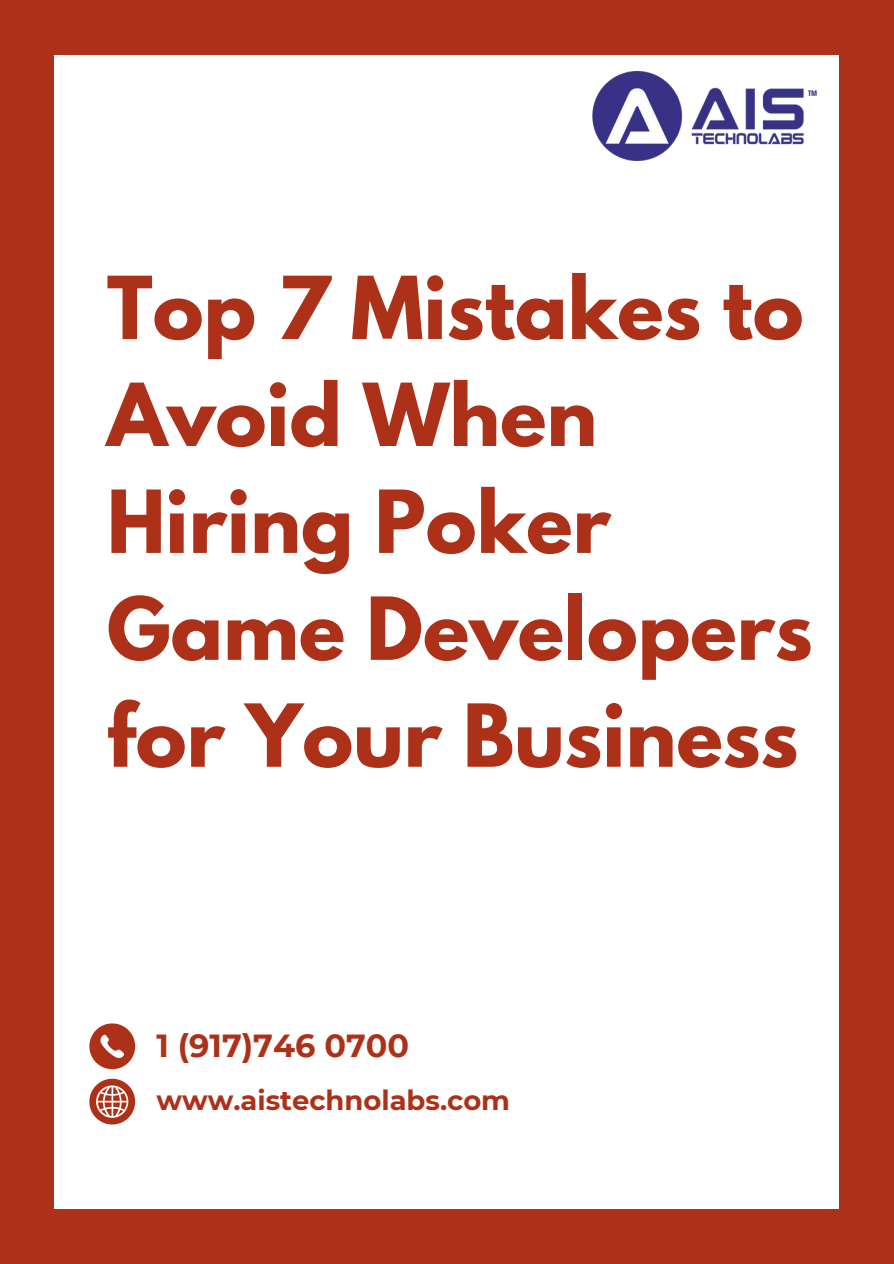
<style>
.page{position:relative;width:894px;height:1264px;background:#fff}
.page>*{position:absolute;margin:0;border:0;box-sizing:border-box;transform-origin:0 0}
.t1{font:700 76.8px/106.8px "League Spartan";color:#ad3118}
.t2{font:700 31.95px "Montserrat";color:#ad3118}
.t3{font:700 27.45px "Montserrat";color:#ad3118}
</style>
<div class="page">
<div style="left:0;top:0;width:893px;height:1263px;background:#ad3118"></div>
<div style="left:55px;top:55px;width:783px;height:1153px;background:#fff"></div>
<svg style="left:89px;top:1023px;width:46px;height:46px"></svg>
<svg style="left:89px;top:1078px;width:46px;height:46px"></svg>
<img style="left:592px;top:55px;width:247px;height:135px">
<p class="t1" style="left:107px;top:264px;width:707px">Top 7 Mistakes to<br>Avoid When<br>Hiring Poker<br>Game Developers for Your Business</p>
<h1 class="t2" style="left:156px;top:1026px;width:254px">1 (917)746 0700</h1>
<p class="t3" style="left:156px;top:1083px;width:355px">www.aistechnolabs.com</p>
</div>
